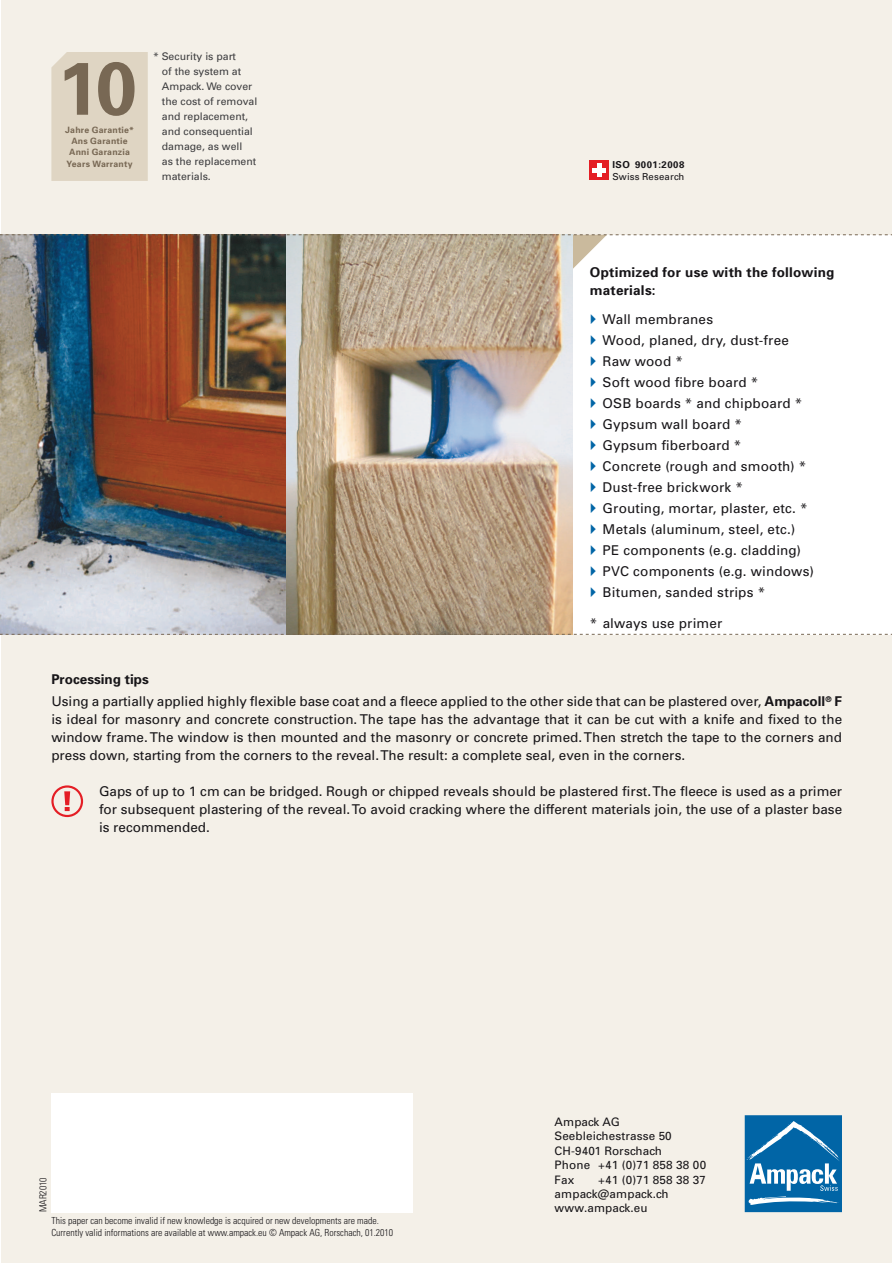
<style>
.page{position:relative;width:893px;height:1263px;background:#fff}
.page>*{position:absolute;margin:0;border:0;box-sizing:border-box;transform-origin:0 0}
.t1{font:13.5px/21px "Univers";letter-spacing:.01em;color:#171518}
.t2{font:700 13.5px/18px "Univers";letter-spacing:.015em;color:#171518}
.t3{font:11.7px/14.4px "Univers";letter-spacing:.01em;color:#171518}
.t4{font:10.5px/15px "Univers";color:#3d3d3f}
.t5{font:300 condensed 9.75px/11.9px "Univers";color:#171518}
.t6{font:9.6px "Univers";letter-spacing:.02em;color:#171518}
.t7{font:700 9.6px "Univers";letter-spacing:.055em;color:#171518}
.t8{font:700 8.7px/11.2px "Univers";letter-spacing:.025em;color:#786854;text-align:center}
.s1{font-weight:700}
</style>
<div class="page">
<div style="left:1px;top:0;width:891px;height:1263px;background:#f4f0e8"></div>
<svg style="left:51px;top:52px;width:97px;height:129px"></svg>
<div style="left:573px;top:235px;width:319px;height:399px;background:#fff"></div>
<div style="left:590px;top:161px;width:19px;height:19px;background:#e41e25"></div>
<div style="left:597px;top:164px;width:5px;height:13px;background:#fff"></div>
<hr style="left:593px;top:168px;width:13px;height:4px;background:#fff">
<div style="left:745px;top:1115px;width:97px;height:97px;background:#0165a6"></div>
<svg style="left:746px;top:1121px;width:94px;height:84px"></svg>
<div style="left:51px;top:1093px;width:362px;height:119px;background:#fff"></div>
<svg style="left:64px;top:791px;width:6px;height:20px"></svg>
<div style="left:51px;top:785px;width:32px;height:32px;border:2px solid #e41e25;border-radius:50%"></div>
<img style="left:1px;top:269px;width:572px;height:365px">
<img style="left:1px;top:234px;width:891px;height:35px">
<svg style="left:1px;top:634px;width:891px;height:1px"></svg>
<p class="t8" style="left:65px;top:125px;width:70px">Jahre Garantie*<br>Ans Garantie<br>Anni Garanzia<br>Years Warranty</p>
<p class="t4" style="left:162px;top:50px;width:97px;text-indent:-9px">* Security is part<br>of the system at<br>Ampack. We cover the cost of removal and replacement, and consequential damage, as well<br>as the replacement materials.</p>
<p class="t7" style="left:612px;top:161px;width:74px">ISO 9001:2008</p>
<p class="t6" style="left:612px;top:173px;width:74px">Swiss Research</p>
<p class="t2" style="left:590px;top:265px;width:246px">Optimized for use with the following materials:</p>
<p class="t1" style="left:603px;top:310px;width:213px">Wall membranes<br>Wood, planed, dry, dust-free<br>Raw wood *<br>Soft wood fibre board *<br>OSB boards * and chipboard *<br>Gypsum wall board *<br>Gypsum fiberboard *<br>Concrete (rough and smooth) *<br>Dust-free brickwork *<br>Grouting, mortar, plaster, etc. *<br>Metals (aluminum, steel, etc.)<br>PE components (e.g. cladding)<br>PVC components (e.g. windows)<br>Bitumen, sanded strips *</p>
<p class="t1" style="left:590px;top:614px;width:134px">* always use primer</p>
<p class="t1" style="left:51px;top:669px;width:792px;line-height:22.5px"><span class="s1">Processing tips<br></span>Using a partially applied highly flexible base coat and a fleece applied to the other side that can be plastered over, <span class="s1">Ampacoll</span><sup>®</sup> <span class="s1">F</span></p>
<p class="t1" style="left:51px;top:712px;width:792px;line-height:18px;text-align:justify">is ideal for masonry and concrete construction. The tape has the advantage that it can be cut with a knife and fixed to the window frame. The window is then mounted and the masonry or concrete primed. Then stretch the tape to the corners and press down, starting from the corners to the reveal. The result: a complete seal, even in the corners.</p>
<p class="t1" style="left:99px;top:784px;width:745px;line-height:18px;text-align:justify">Gaps of up to 1 cm can be bridged. Rough or chipped reveals should be plastered first. The fleece is used as a primer for subsequent plastering of the reveal. To avoid cracking where the different materials join, the use of a plaster base is recommended.</p>
<p class="t5" style="left:38px;top:1212px;width:37px;rotate:-90deg">MAR2010</p>
<p class="t5" style="left:51px;top:1216px;width:343px">This paper can become invalid if new knowledge is acquired or new developments are made.<br>Currently valid informations are available at www.ampack.eu © Ampack AG, Rorschach, 01.2010</p>
<p class="t3" style="left:555px;top:1116px;width:153px">Ampack AG<br>Seebleichestrasse 50<br>CH-9401 Rorschach<br>Phone +41 (0)71 858 38 00<br>Fax</p>
<p class="t3" style="left:555px;top:1173px;width:153px;text-indent:43px">+41 (0)71 858 38 37 ampack@ampack.ch www.ampack.eu</p>
</div>
